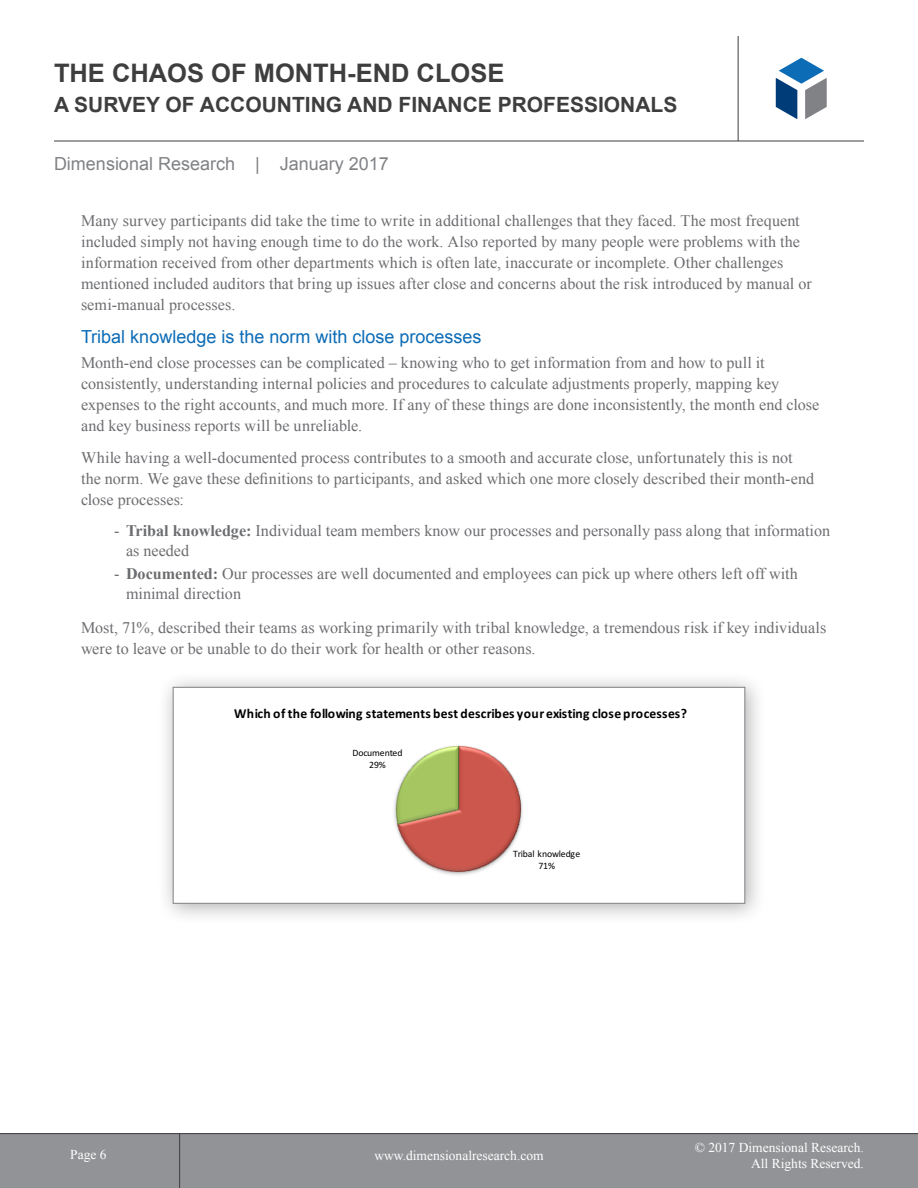
<style>
.page{position:relative;width:918px;height:1188px;background:#fff}
.page>*{position:absolute;margin:0;border:0;box-sizing:border-box;transform-origin:0 0}
.t1{font:700 25.5px "Arial";color:#3e3e3f}
.t2{font:700 21px "Arial";color:#3e3e3f}
.Subheader_02{font:18px "Arial";color:#0d6cb6}
.t3{font:18px "Arial";color:#808285}
.Content{font:16.2px/21px "Times New Roman";color:#6c6d70}
.t4{font:700 13.65px "Calibri";letter-spacing:.01em;color:#000}
.t5{font:13.5px/16.2px "Times New Roman";color:#fff;text-align:right}
.t6{font:9.75px/11.7px "Calibri";letter-spacing:-.02em;color:#000;text-align:center}
.s1{font-weight:700}
</style>
<div class="page">
<div style="left:0;top:1134px;width:918px;height:54px;background:#919396"></div>
<hr style="left:0;top:1133px;width:918px;height:1px;background:#3e3e3f">
<hr style="left:179px;top:1134px;width:1px;height:54px;background:#3e3e3f">
<hr style="left:54px;top:141px;width:810px;height:1px;background:#3e3e3f">
<hr style="left:738px;top:36px;width:1px;height:105px;background:#3e3e3f">
<svg style="left:776px;top:58px;width:51px;height:61px"></svg>
<div style="left:158px;top:672px;width:608px;height:253px;background:#231f20;opacity:.35"></div>
<div style="left:173px;top:687px;width:572px;height:217px;background:#fff;border:1px solid #808285"></div>
<img style="left:396px;top:745px;width:127px;height:129px">
<img style="left:394px;top:745px;width:66px;height:81px">
<h1 class="t1" style="left:54px;top:56px;width:452px">THE CHAOS OF MONTH-END CLOSE</h1>
<p class="t2" style="left:54px;top:91px;width:625px">A SURVEY OF ACCOUNTING AND FINANCE PROFESSIONALS</p>
<p class="t3" style="left:54px;top:152px;width:336px">Dimensional Research | January 2017</p>
<p class="Content" style="left:81px;top:210px;width:732px">Many survey participants did take the time to write in additional challenges that they faced. The most frequent included simply not having enough time to do the work. Also reported by many people were problems with the information received from other departments which is often late, inaccurate or incomplete. Other challenges mentioned included auditors that bring up issues after close and concerns about the risk introduced by manual or semi-manual processes.</p>
<p class="Subheader_02" style="left:81px;top:325px;width:402px">Tribal knowledge is the norm with close processes</p>
<p class="Content" style="left:81px;top:352px;width:740px">Month-end close processes can be complicated – knowing who to get information from and how to pull it consistently, understanding internal policies and procedures to calculate adjustments properly, mapping key expenses to the right accounts, and much more. If any of these things are done inconsistently, the month end close and key business reports will be unreliable.</p>
<p class="Content" style="left:81px;top:447px;width:735px">While having a well-documented process contributes to a smooth and accurate close, unfortunately this is not the norm. We gave these definitions to participants, and asked which one more closely described their month-end close processes:</p>
<p class="Content" style="left:126px;top:521px;width:706px;line-height:19.5px;text-indent:-12px">- <span class="s1">Tribal knowledge:</span> Individual team members know our processes and personally pass along that information as needed</p>
<p class="Content" style="left:126px;top:564px;width:673px;line-height:19.5px;text-indent:-12px">- <span class="s1">Documented:</span> Our processes are well documented and employees can pick up where others left off with minimal direction</p>
<p class="Content" style="left:81px;top:617px;width:747px">Most, 71%, described their teams as working primarily with tribal knowledge, a tremendous risk if key individuals were to leave or be unable to do their work for health or other reasons.</p>
<p class="t4" style="left:234px;top:704px;width:454px">Which of the following statements best describes your existing close processes?</p>
<p class="t5" style="left:70px;top:1147px;width:38px">Page 6</p>
<p class="t6" style="left:353px;top:747px;width:51px">Documented<br>29%</p>
<p class="t6" style="left:513px;top:848px;width:69px">Tribal knowledge<br>71%</p>
<p class="t5" style="left:374px;top:1147px;width:171px">www.dimensionalresearch.com</p>
<p class="t5" style="left:695px;top:1139px;width:171px">© 2017 Dimensional Research.<br>All Rights Reserved.</p>
</div>
